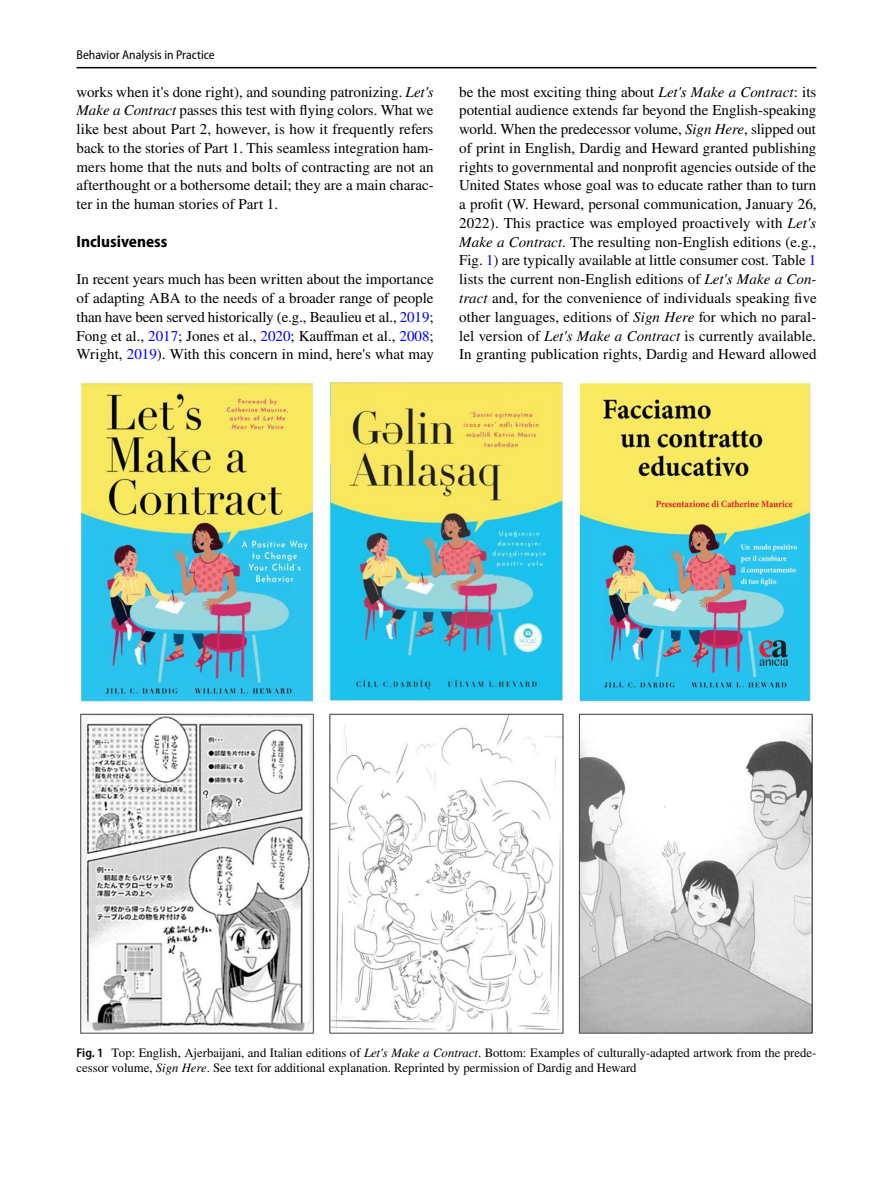
<style>
.page{position:relative;width:893px;height:1187px;background:#fff}
.page>*{position:absolute;margin:0;border:0;box-sizing:border-box;transform-origin:0 0}
.t1{font:700 semi-condensed 16.5px "Myriad Pro";color:#000}
.t2{font:15px/18.8px "STIX";color:#000;text-align:justify}
.t3{font:12.75px/15px "STIX";color:#000}
.t4{font:semi-condensed 12.75px "Myriad Pro";color:#000}
.s1{font-style:italic}
.s2{color:#00f}
.s3{font-family:"Myriad Pro";font-weight:600;font-stretch:semi-condensed}
</style>
<div class="page">
<hr style="left:77px;top:67px;width:739px;height:1px;background:#000">
<img style="left:81px;top:382px;width:731px;height:651px">
<p class="t4" style="left:77px;top:48px;width:140px">Behavior Analysis in Practice</p>
<p class="t2" style="left:77px;top:83px;width:359px">works when it's done right), and sounding patronizing. <span class="s1">Let's Make a Contract</span> passes this test with flying colors. What we like best about Part 2, however, is how it frequently refers back to the stories of Part 1. This seamless integration ham&shy;mers home that the nuts and bolts of contracting are not an afterthought or a bothersome detail; they are a main charac&shy;ter in the human stories of Part 1.</p>
<p class="t1" style="left:77px;top:232px;width:92px">Inclusiveness</p>
<p class="t2" style="left:77px;top:271px;width:359px">In recent years much has been written about the importance of adapting ABA to the needs of a broader range of people than have been served historically (e.g., Beaulieu et al., <span class="s2">2019</span>; Fong et al., <span class="s2">2017</span>; Jones et al., <span class="s2">2020</span>; Kauffman et al., <span class="s2">2008</span>; Wright, <span class="s2">2019</span>). With this concern in mind, here's what may</p>
<p class="t2" style="left:459px;top:83px;width:359px">be the most exciting thing about <span class="s1">Let's Make a Contract</span>: its potential audience extends far beyond the English-speaking world. When the predecessor volume, <span class="s1">Sign Here</span>, slipped out of print in English, Dardig and Heward granted publishing rights to governmental and nonprofit agencies outside of the United States whose goal was to educate rather than to turn a profit (W. Heward, personal communication, January 26, 2022). This practice was employed proactively with <span class="s1">Let's Make a Contract</span>. The resulting non-English editions (e.g., Fig. <span class="s2">1</span>) are typically available at little consumer cost. Table <span class="s2">1 </span>lists the current non-English editions of <span class="s1">Let's Make a Con&shy;tract</span> and, for the convenience of individuals speaking five other languages, editions of <span class="s1">Sign Here</span> for which no paral&shy;lel version of <span class="s1">Let's Make a Contract</span> is currently available.<br>In granting publication rights, Dardig and Heward allowed</p>
<p class="t3" style="left:77px;top:1045px;width:741px"><span class="s3">Fig. 1</span> Top: English, Ajerbaijani, and Italian editions of <span class="s1">Let's Make a Contract</span>. Bottom: Examples of culturally-adapted artwork from the prede&shy;cessor volume, <span class="s1">Sign Here</span>. See text for additional explanation. Reprinted by permission of Dardig and Heward</p>
</div>
